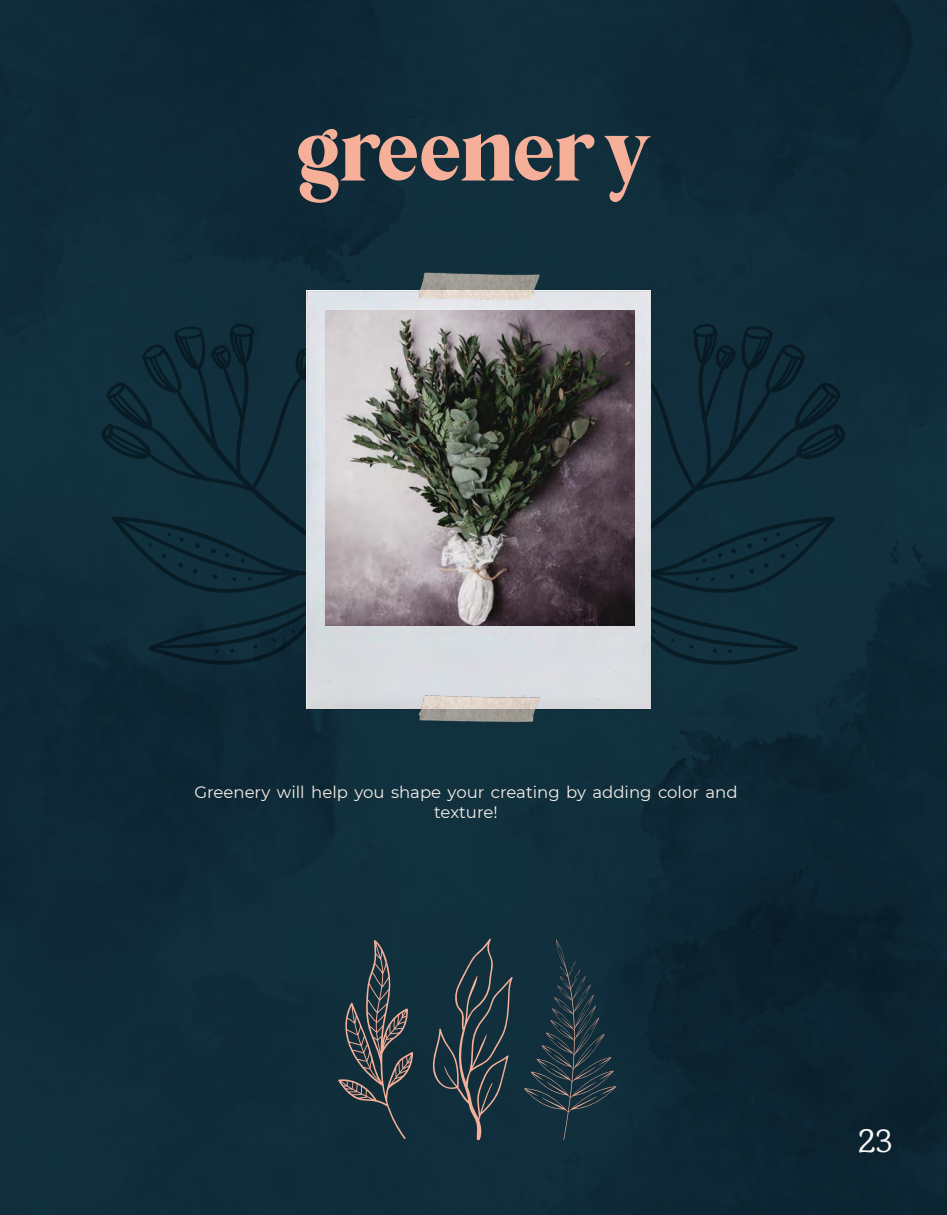
<style>
.page{position:relative;width:947px;height:1215px;background:#fff}
.page>*{position:absolute;margin:0;border:0;box-sizing:border-box;transform-origin:0 0}
.t1{font:111.45px "Backslash";color:#f6b099}
.t2{font:34.8px "Barkentina";color:#f8f8f5}
.t3{font:16.5px/19.8px "Montserrat";color:#f5eee9;text-align:center}
</style>
<div class="page">
<div style="left:0;top:0;width:946px;height:1215px;background:#0f2b39"></div>
<svg style="left:658px;top:362px;width:187px;height:303px;background:#0f2c39"></svg>
<svg style="left:741px;top:326px;width:101px;height:115px;background:#0e2935"></svg>
<svg style="left:692px;top:324px;width:43px;height:46px;background:#0c2632"></svg>
<svg style="left:775px;top:531px;width:5px;height:6px"></svg>
<svg style="left:762px;top:536px;width:6px;height:7px"></svg>
<svg style="left:747px;top:543px;width:5px;height:5px"></svg>
<svg style="left:731px;top:549px;width:5px;height:4px"></svg>
<svg style="left:717px;top:553px;width:5px;height:4px"></svg>
<svg style="left:700px;top:557px;width:7px;height:7px"></svg>
<svg style="left:794px;top:542px;width:5px;height:5px"></svg>
<svg style="left:780px;top:554px;width:4px;height:4px"></svg>
<svg style="left:763px;top:563px;width:5px;height:5px"></svg>
<svg style="left:749px;top:569px;width:5px;height:5px"></svg>
<svg style="left:729px;top:574px;width:5px;height:5px"></svg>
<svg style="left:710px;top:577px;width:4px;height:4px"></svg>
<svg style="left:695px;top:577px;width:3px;height:4px"></svg>
<svg style="left:728px;top:649px;width:3px;height:4px"></svg>
<svg style="left:712px;top:649px;width:4px;height:4px"></svg>
<svg style="left:689px;top:645px;width:4px;height:3px"></svg>
<svg style="left:670px;top:637px;width:5px;height:6px"></svg>
<svg style="left:101px;top:362px;width:198px;height:303px;background:#0f2c39"></svg>
<svg style="left:105px;top:324px;width:149px;height:117px;background:#0e2b37"></svg>
<svg style="left:295px;top:347px;width:4px;height:34px"></svg>
<svg style="left:166px;top:531px;width:6px;height:6px"></svg>
<svg style="left:178px;top:536px;width:7px;height:7px"></svg>
<svg style="left:195px;top:543px;width:5px;height:5px"></svg>
<svg style="left:211px;top:549px;width:5px;height:4px"></svg>
<svg style="left:225px;top:553px;width:4px;height:4px"></svg>
<svg style="left:239px;top:557px;width:7px;height:7px"></svg>
<svg style="left:148px;top:542px;width:5px;height:5px"></svg>
<svg style="left:162px;top:554px;width:4px;height:4px"></svg>
<svg style="left:178px;top:563px;width:5px;height:5px"></svg>
<svg style="left:193px;top:569px;width:5px;height:5px"></svg>
<svg style="left:212px;top:574px;width:5px;height:5px"></svg>
<svg style="left:232px;top:577px;width:4px;height:4px"></svg>
<svg style="left:248px;top:577px;width:3px;height:4px"></svg>
<svg style="left:215px;top:649px;width:4px;height:4px"></svg>
<svg style="left:230px;top:649px;width:4px;height:4px"></svg>
<svg style="left:253px;top:645px;width:5px;height:3px"></svg>
<svg style="left:271px;top:637px;width:6px;height:6px"></svg>
<svg style="left:291px;top:630px;width:4px;height:3px"></svg>
<img style="left:299px;top:286px;width:359px;height:430px">
<img style="left:418px;top:695px;width:121px;height:28px">
<img style="left:418px;top:272px;width:121px;height:28px">
<svg style="left:524px;top:939px;width:92px;height:201px;background:#1c3440"></svg>
<svg style="left:430px;top:938px;width:82px;height:202px;background:#273b45"></svg>
<svg style="left:334px;top:940px;width:79px;height:199px;background:#2d3e47"></svg>
<img style="left:325px;top:310px;width:309px;height:316px">
<div style="left:14px;top:13px;width:92px;height:16px;background:#0f2b39"></div>
<div style="left:55px;top:54px;width:91px;height:16px;background:#0f2a38"></div>
<h1 class="t1" style="left:297px;top:87px;width:356px">greenery</h1>
<p class="t3" style="left:194px;top:781px;width:544px">Greenery will help you shape your creating by adding color and texture!</p>
<h2 class="t2" style="left:857px;top:1119px;width:36px">23</h2>
</div>
